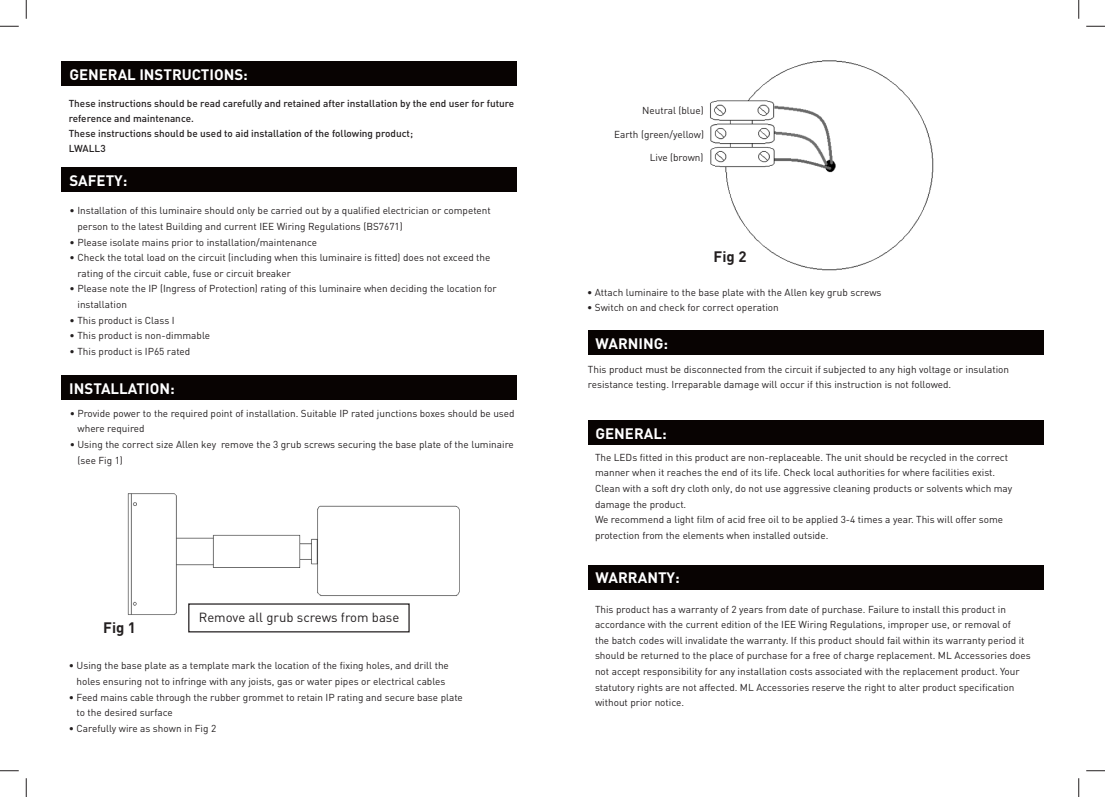
<style>
.page{position:relative;width:1105px;height:797px;background:#fff}
.page>*{position:absolute;margin:0;border:0;box-sizing:border-box;transform-origin:0 0}
.t1{font:700 15px "DIN";color:#fff}
.t2{font:700 15px "DIN";color:#231f20}
.t3{font:13.12px "DIN";color:#231f20}
.t4{font:10px/15.6px "DIN";color:#231f20}
.t5{font:500 10px/15px "DIN";color:#231f20}
</style>
<div class="page">
<img style="left:127px;top:493px;width:333px;height:140px">
<div style="left:62px;top:61px;width:455px;height:25px;background:#080302"></div>
<div style="left:588px;top:420px;width:455px;height:25px;background:#080302"></div>
<div style="left:588px;top:565px;width:455px;height:25px;background:#080302"></div>
<div style="left:62px;top:167px;width:455px;height:25px;background:#080302"></div>
<div style="left:62px;top:375px;width:455px;height:25px;background:#080302"></div>
<div style="left:588px;top:330px;width:455px;height:25px;background:#080302"></div>
<img style="left:710px;top:60px;width:224px;height:211px">
<div style="left:189px;top:604px;width:220px;height:28px;background:#fff"></div>
<div style="left:188px;top:603px;width:222px;height:29px;border:1px solid #231f20"></div>
<svg style="left:0;top:25px;width:19px;height:2px"></svg>
<svg style="left:1086px;top:25px;width:19px;height:2px"></svg>
<svg style="left:0;top:770px;width:19px;height:1px"></svg>
<svg style="left:1086px;top:770px;width:19px;height:1px"></svg>
<svg style="left:25px;top:0;width:2px;height:19px"></svg>
<svg style="left:25px;top:778px;width:2px;height:19px"></svg>
<svg style="left:1078px;top:0;width:1px;height:19px"></svg>
<svg style="left:1078px;top:778px;width:1px;height:19px"></svg>
<h1 class="t1" style="left:69px;top:65px;width:180px">GENERAL INSTRUCTIONS:</h1>
<p class="t5" style="left:69px;top:95px;width:447px">These instructions should be read carefully and retained after installation by the end user for future reference and maintenance.<br>These instructions should be used to aid installation of the following product;<br>LWALL3</p>
<h1 class="t1" style="left:69px;top:171px;width:60px">SAFETY:</h1>
<p class="t4" style="left:77px;top:203px;width:415px;text-indent:-8px">• Installation of this luminaire should only be carried out by a qualified electrician or competent person to the latest Building and current IEE Wiring Regulations (BS7671)</p>
<p class="t4" style="left:70px;top:234px;width:249px">• Please isolate mains prior to installation/maintenance</p>
<p class="t4" style="left:77px;top:249px;width:414px;text-indent:-8px">• Check the total load on the circuit (including when this luminaire is fitted) does not exceed the rating of the circuit cable, fuse or circuit breaker</p>
<p class="t4" style="left:77px;top:281px;width:421px;text-indent:-8px">• Please note the IP (Ingress of Protection) rating of this luminaire when deciding the location for installation</p>
<p class="t4" style="left:70px;top:312px;width:106px">• This product is Class I</p>
<p class="t4" style="left:70px;top:328px;width:142px">• This product is non-dimmable</p>
<p class="t4" style="left:70px;top:343px;width:122px">• This product is IP65 rated</p>
<h1 class="t1" style="left:69px;top:378px;width:107px">INSTALLATION:</h1>
<p class="t4" style="left:77px;top:405px;width:439px;text-indent:-8px">• Provide power to the required point of installation. Suitable IP rated junctions boxes should be used where required</p>
<p class="t4" style="left:77px;top:436px;width:438px;text-indent:-8px">• Using the correct size Allen key remove the 3 grub screws securing the base plate of the luminaire (see Fig 1)</p>
<h1 class="t2" style="left:103px;top:617px;width:34px">Fig 1</h1>
<h2 class="t3" style="left:199px;top:609px;width:202px">Remove all grub screws from base</h2>
<p class="t4" style="left:69px;top:657px;width:382px;text-align:center">• Using the base plate as a template mark the location of the fixing holes, and drill the holes ensuring not to infringe with any joists, gas or water pipes or electrical cables</p>
<p class="t4" style="left:77px;top:689px;width:388px;text-indent:-8px">• Feed mains cable through the rubber grommet to retain IP rating and secure base plate to the desired surface</p>
<p class="t4" style="left:69px;top:720px;width:149px">• Carefully wire as shown in Fig 2</p>
<p class="t4" style="left:642px;top:102px;width:63px">Neutral (blue)</p>
<p class="t4" style="left:614px;top:126px;width:91px">Earth (green/yellow)</p>
<p class="t4" style="left:650px;top:149px;width:55px">Live (brown)</p>
<h1 class="t2" style="left:713px;top:247px;width:34px">Fig 2</h1>
<p class="t4" style="left:587px;top:284px;width:296px">• Attach luminaire to the base plate with the Allen key grub screws</p>
<p class="t4" style="left:587px;top:299px;width:193px">• Switch on and check for correct operation</p>
<h1 class="t1" style="left:595px;top:333px;width:74px">WARNING:</h1>
<p class="t4" style="left:588px;top:361px;width:423px">This product must be disconnected from the circuit if subjected to any high voltage or insulation resistance testing. Irreparable damage will occur if this instruction is not followed.</p>
<h1 class="t1" style="left:595px;top:424px;width:73px">GENERAL:</h1>
<p class="t4" style="left:595px;top:449px;width:419px">The LEDs fitted in this product are non-replaceable. The unit should be recycled in the correct manner when it reaches the end of its life. Check local authorities for where facilities exist.<br>Clean with a soft dry cloth only, do not use aggressive cleaning products or solvents which may damage the product.<br>We recommend a light film of acid free oil to be applied 3-4 times a year. This will offer some protection from the elements when installed outside.</p>
<h1 class="t1" style="left:595px;top:567px;width:86px">WARRANTY:</h1>
<p class="t4" style="left:595px;top:601px;width:437px">This product has a warranty of 2 years from date of purchase. Failure to install this product in accordance with the current edition of the IEE Wiring Regulations, improper use, or removal of<br>the batch codes will invalidate the warranty. If this product should fail within its warranty period it should be returned to the place of purchase for a free of charge replacement. ML Accessories does not accept responsibility for any installation costs associated with the replacement product. Your statutory rights are not affected. ML Accessories reserve the right to alter product specification without prior notice.</p>
</div>
